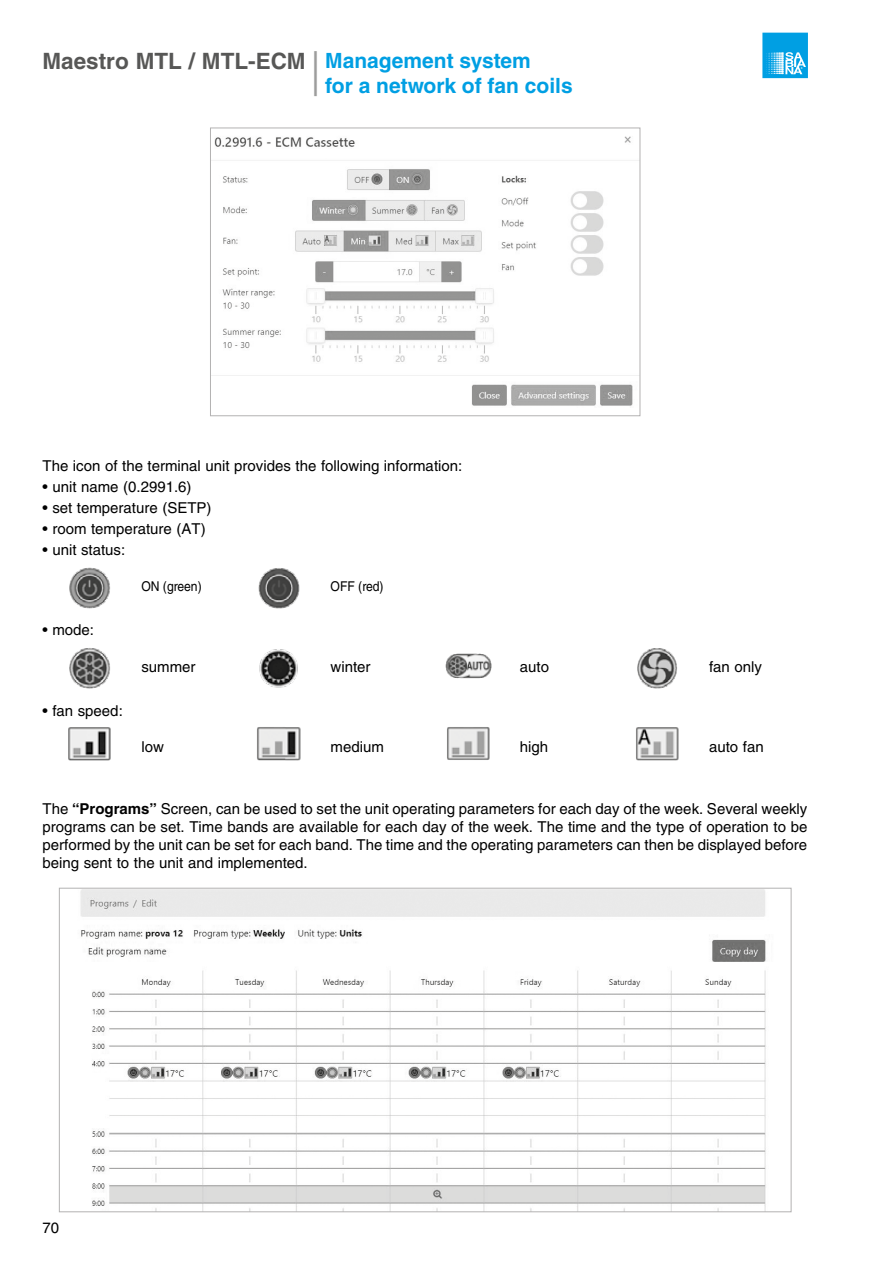
<style>
.page{position:relative;width:893px;height:1263px;background:#fff}
.page>*{position:absolute;margin:0;border:0;box-sizing:border-box;transform-origin:0 0}
.t1{font:700 22.5px "Helvetica LT Std";color:#575756}
.t2{font:700 21px "Helvetica LT Std";color:#009fe3}
.t3{font:15px/18px "Helvetica LT Std";color:#000;text-align:justify}
.t4{font:13.5px "Helvetica LT Std";color:#000;scale:.9 1}
.s1{font-size:45px;color:#9d9d9c}
.s2{font-size:21px;color:#009fe3}
.s3{font-weight:700}
</style>
<div class="page">
<svg style="left:762px;top:33px;width:46px;height:45px;background:#30b1e8"></svg>
<img style="left:69px;top:567px;width:41px;height:42px">
<img style="left:258px;top:568px;width:42px;height:41px">
<img style="left:69px;top:648px;width:41px;height:41px">
<img style="left:259px;top:649px;width:39px;height:39px">
<img style="left:445px;top:653px;width:47px;height:26px">
<img style="left:637px;top:648px;width:40px;height:41px">
<img style="left:68px;top:727px;width:43px;height:34px">
<img style="left:257px;top:727px;width:44px;height:34px">
<img style="left:447px;top:727px;width:43px;height:33px">
<img style="left:636px;top:727px;width:43px;height:34px">
<img style="left:212px;top:136px;width:426px;height:270px">
<div style="left:210px;top:128px;width:430px;height:288px;border:1px solid #b3b2b2"></div>
<img style="left:80px;top:890px;width:686px;height:320px">
<h1 class="t1" style="left:43px;top:48px;width:490px">Maestro MTL / MTL-ECM <span class="s1">|</span> <span class="s2">Management system</span></h1>
<h2 class="t2" style="left:325px;top:73px;width:249px">for a network of fan coils</h2>
<p class="t3" style="left:43px;top:457px;width:421px">The icon of the terminal unit provides the following information:</p>
<p class="t3" style="left:43px;top:478px;width:151px">• unit name (0.2991.6)</p>
<p class="t3" style="left:43px;top:499px;width:171px">• set temperature (SETP)</p>
<p class="t3" style="left:43px;top:520px;width:165px">• room temperature (AT)</p>
<p class="t3" style="left:43px;top:541px;width:84px">• unit status:</p>
<p class="t4" style="left:141px;top:578px;width:69px">ON (green)</p>
<p class="t4" style="left:331px;top:578px;width:60px">OFF (red)</p>
<p class="t3" style="left:43px;top:621px;width:53px">• mode:</p>
<p class="t3" style="left:141px;top:658px;width:56px">summer</p>
<p class="t3" style="left:331px;top:658px;width:42px">winter</p>
<p class="t3" style="left:520px;top:658px;width:31px">auto</p>
<p class="t3" style="left:709px;top:658px;width:54px">fan only</p>
<p class="t3" style="left:43px;top:701px;width:82px">• fan speed:</p>
<p class="t3" style="left:141px;top:738px;width:24px">low</p>
<p class="t3" style="left:331px;top:738px;width:55px">medium</p>
<p class="t3" style="left:520px;top:738px;width:30px">high</p>
<p class="t3" style="left:709px;top:738px;width:56px">auto fan</p>
<p class="t3" style="left:43px;top:800px;width:766px">The <span class="s3">“Programs”</span> Screen, can be used to set the unit operating parameters for each day of the week. Several weekly programs can be set. Time bands are available for each day of the week. The time and the type of operation to be performed by the unit can be set for each band. The time and the operating parameters can then be displayed before being sent to the unit and implemented.</p>
<p class="t3" style="left:43px;top:1219px;width:18px">70</p>
</div>
